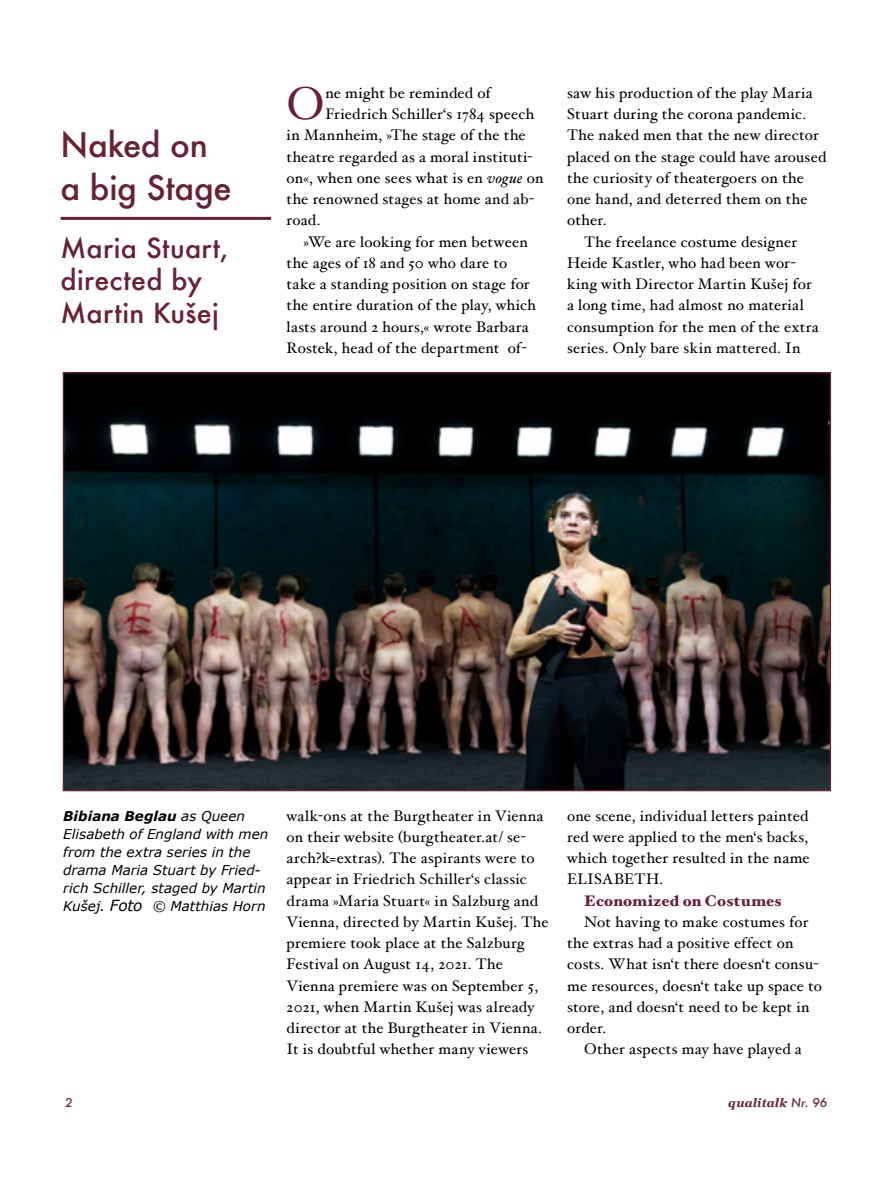
<style>
.page{position:relative;width:893px;height:1191px;background:#fff}
.page>*{position:absolute;margin:0;border:0;box-sizing:border-box;transform-origin:0 0}
.t1{font:46.05px "Hoefler Text";color:#682233}
.t2{font:500 33px/42.9px "Futura";letter-spacing:-.01em;color:#682233}
.t3{font:500 27px/32.4px "Futura";letter-spacing:.015em;color:#682233}
.t4{font:15.3px/21.3px "Hoefler Text";letter-spacing:.015em;color:#000}
.t5{font:900 15.3px "Hoefler Text";letter-spacing:.015em;color:#682233}
.t6{font:italic 13.5px/18px "Verdana";color:#000}
.t7{font:italic 700 12px "Georgia";letter-spacing:.015em;color:#682233}
.t8{font:italic 500 12px "Futura";color:#682233}
.s1{font-style:italic}
.s2{font-weight:700}
.s3{font-size:15.3px}
.s4{font-family:"Futura";font-weight:500}
</style>
<div class="page">
<img style="left:65px;top:374px;width:764px;height:415px">
<hr style="left:61px;top:217px;width:210px;height:3px;background:#682233">
<h2 class="t2" style="left:61px;top:123px;width:173px">Naked on a big Stage</h2>
<h3 class="t3" style="left:61px;top:231px;width:169px">Maria Stuart, directed by<br>Martin Kušej</h3>
<h1 class="t1" style="left:287px;top:76px;width:40px">O</h1>
<p class="t4" style="left:325px;top:82px;width:167px">ne might be reminded of</p>
<p class="t4" style="left:325px;top:103px;width:211px">Friedrich Schiller‘s 1784 speech</p>
<p class="t4" style="left:287px;top:124px;width:241px">in Mannheim, »The stage of the the</p>
<p class="t4" style="left:287px;top:146px;width:247px">theatre regarded as a moral instituti-</p>
<p class="t4" style="left:287px;top:167px;width:258px">on«, when one sees what is en <span class="s1">vogue</span> on</p>
<p class="t4" style="left:287px;top:188px;width:249px">the renowned stages at home and ab-</p>
<p class="t4" style="left:287px;top:209px;width:35px">road.</p>
<p class="t4" style="left:304px;top:231px;width:226px">»We are looking for men between</p>
<p class="t4" style="left:287px;top:252px;width:222px">the ages of 18 and 50 who dare to</p>
<p class="t4" style="left:287px;top:273px;width:245px">take a standing position on stage for</p>
<p class="t4" style="left:287px;top:294px;width:251px">the entire duration of the play, which</p>
<p class="t4" style="left:287px;top:316px;width:244px">lasts around 2 hours,« wrote Barbara</p>
<p class="t4" style="left:287px;top:337px;width:242px">Rostek, head of the department of-</p>
<p class="t4" style="left:567px;top:82px;width:247px">saw his production of the play Maria</p>
<p class="t4" style="left:567px;top:103px;width:240px">Stuart during the corona pandemic.</p>
<p class="t4" style="left:567px;top:124px;width:253px">The naked men that the new director</p>
<p class="t4" style="left:567px;top:146px;width:261px">placed on the stage could have aroused</p>
<p class="t4" style="left:567px;top:167px;width:238px">the curiosity of theatergoers on the</p>
<p class="t4" style="left:567px;top:188px;width:242px">one hand, and deterred them on the</p>
<p class="t4" style="left:567px;top:209px;width:41px">other.</p>
<p class="t4" style="left:584px;top:231px;width:214px">The freelance costume designer</p>
<p class="t4" style="left:567px;top:252px;width:230px">Heide Kastler, who had been wor-</p>
<p class="t4" style="left:567px;top:273px;width:246px">king with Director Martin Kušej for</p>
<p class="t4" style="left:567px;top:294px;width:238px">a long time, had almost no material</p>
<p class="t4" style="left:567px;top:316px;width:253px">consumption for the men of the extra</p>
<p class="t4" style="left:567px;top:337px;width:235px">series. Only bare skin mattered. In</p>
<p class="t6" style="left:63px;top:806px;width:207px"><span class="s2">Bibiana Beglau</span> as Queen<br>Elisabeth of England with men from the extra series in the drama Maria Stuart by Fried&shy;rich Schiller, staged by Martin<br>Kušej. <span class="s3">Foto</span> © Matthias Horn</p>
<p class="t4" style="left:287px;top:804px;width:264px">walk-ons at the Burgtheater in Vienna on their website (burgtheater.at/ se&shy;arch?k=extras). The aspirants were to appear in Friedrich Schiller‘s classic drama »Maria Stuart« in Salzburg and Vienna, directed by Martin Kušej. The premiere took place at the Salzburg Festival on August 14, 2021. The Vienna premiere was on September 5, 2021, when Martin Kušej was already director at the Burgtheater in Vienna.<br>It is doubtful whether many viewers</p>
<p class="t4" style="left:567px;top:804px;width:244px;text-align:justify">one scene, individual letters painted red were applied to the men‘s backs, which together resulted in the name ELISABETH.</p>
<p class="t5" style="left:584px;top:891px;width:199px">Economized on Costumes</p>
<p class="t4" style="left:567px;top:911px;width:256px;text-indent:17px">Not having to make costumes for the extras had a positive effect on costs. What isn‘t there doesn‘t consu&shy;me resources, doesn‘t take up space to store, and doesn‘t need to be kept in order.</p>
<p class="t4" style="left:584px;top:1038px;width:219px">Other aspects may have played a</p>
<p class="t8" style="left:65px;top:1094px;width:9px">2</p>
<p class="t7" style="left:728px;top:1095px;width:100px">qualitalk <span class="s4">Nr. 96</span></p>
</div>
